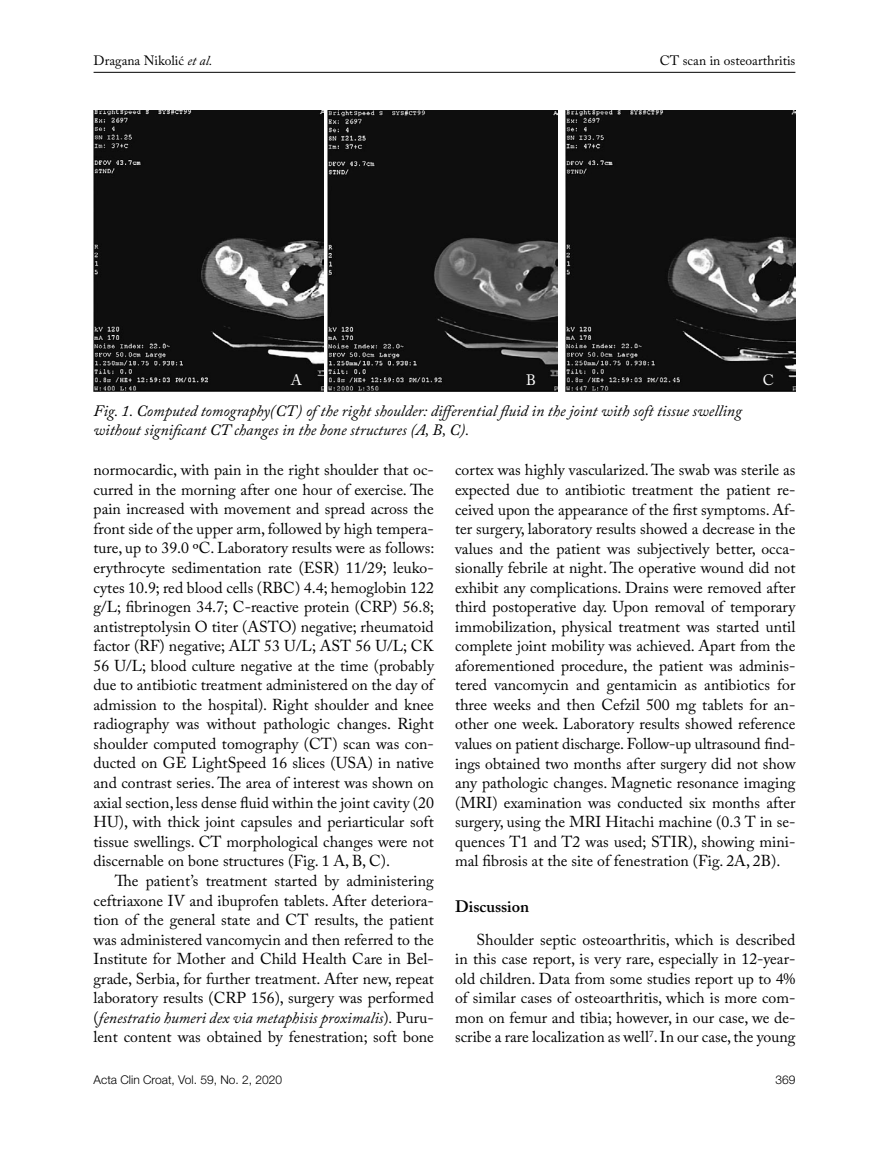
<style>
.page{position:relative;width:872px;height:1170px;background:#fff}
.page>*{position:absolute;margin:0;border:0;box-sizing:border-box;transform-origin:0 0}
.t1{font:600 16.5px "Adobe Caslon Pro";color:#000}
.t2{font:15.75px/19.5px "Adobe Caslon Pro";color:#000;text-align:justify}
.t3{font:italic 15.75px/18.8px "Adobe Caslon Pro";color:#000}
.t4{font:15px "Adobe Caslon Pro";color:#fff}
.t5{font:13.5px "Adobe Caslon Pro";color:#000}
.t6{font:300 12px "Helvetica Neue LT Pro";color:#000}
.s1{font-style:italic}
</style>
<div class="page">
<hr style="left:94px;top:72px;width:701px;height:1px;background:#000">
<img style="left:94px;top:111px;width:229px;height:280px">
<img style="left:327px;top:111px;width:230px;height:280px">
<img style="left:566px;top:111px;width:229px;height:280px">
<p class="t5" style="left:94px;top:53px;width:120px">Dragana Nikolić <span class="s1">et al.</span></p>
<p class="t5" style="left:660px;top:53px;width:137px">CT scan in osteoarthritis</p>
<p class="t4" style="left:291px;top:371px;width:13px">A</p>
<p class="t4" style="left:526px;top:371px;width:11px">B</p>
<p class="t4" style="left:763px;top:371px;width:13px">C</p>
<p class="t3" style="left:94px;top:401px;width:650px">Fig. 1. Computed tomography(CT) of the right shoulder: differential fluid in the joint with soft tissue swelling without significant CT changes in the bone structures (A, B, C).</p>
<p class="t2" style="left:94px;top:460px;width:342px">normocardic, with pain in the right shoulder that oc&shy;curred in the morning after one hour of exercise. The pain increased with movement and spread across the front side of the upper arm, followed by high tempera&shy;ture, up to 39.0 ºC. Laboratory results were as follows: erythrocyte sedimentation rate (ESR) 11/29; leuko&shy;cytes 10.9; red blood cells (RBC) 4.4; hemoglobin 122 g/L; fibrinogen 34.7; C-reactive protein (CRP) 56.8; antistreptolysin O titer (ASTO) negative; rheumatoid factor (RF) negative; ALT 53 U/L; AST 56 U/L; CK 56 U/L; blood culture negative at the time (probably due to antibiotic treatment administered on the day of admission to the hospital). Right shoulder and knee radiography was without pathologic changes. Right shoulder computed tomography (CT) scan was con&shy;ducted on GE LightSpeed 16 slices (USA) in native and contrast series. The area of interest was shown on axial section, less dense fluid within the joint cavity (20<br>HU), with thick joint capsules and periarticular soft tissue swellings. CT morphological changes were not discernable on bone structures (Fig. 1 A, B, C).</p>
<p class="t2" style="left:94px;top:870px;width:342px;text-indent:21px">The patient’s treatment started by administering ceftriaxone IV and ibuprofen tablets. After deteriora&shy;tion of the general state and CT results, the patient was administered vancomycin and then referred to the Institute for Mother and Child Health Care in Bel&shy;grade, Serbia, for further treatment. After new, repeat laboratory results (CRP 156), surgery was performed (<span class="s1">fenestratio humeri dex via metaphisis proximalis</span>)<span class="s1">.</span> Puru&shy;lent content was obtained by fenestration; soft bone</p>
<p class="t2" style="left:455px;top:460px;width:342px">cortex was highly vascularized. The swab was sterile as expected due to antibiotic treatment the patient re&shy;ceived upon the appearance of the first symptoms. Af&shy;ter surgery, laboratory results showed a decrease in the values and the patient was subjectively better, occa&shy;sionally febrile at night. The operative wound did not exhibit any complications. Drains were removed after third postoperative day. Upon removal of temporary immobilization, physical treatment was started until complete joint mobility was achieved. Apart from the aforementioned procedure, the patient was adminis&shy;tered vancomycin and gentamicin as antibiotics for three weeks and then Cefzil 500 mg tablets for an&shy;other one week. Laboratory results showed reference values on patient discharge. Follow-up ultrasound find&shy;ings obtained two months after surgery did not show any pathologic changes. Magnetic resonance imaging (MRI) examination was conducted six months after surgery, using the MRI Hitachi machine (0.3 T in se&shy;quences T1 and T2 was used; STIR), showing mini&shy;mal fibrosis at the site of fenestration (Fig. 2A, 2B).</p>
<p class="t1" style="left:455px;top:896px;width:76px">Discussion</p>
<p class="t2" style="left:455px;top:929px;width:342px;text-indent:21px">Shoulder septic osteoarthritis, which is described in this case report, is very rare, especially in 12-year&shy;old children. Data from some studies report up to 4% of similar cases of osteoarthritis, which is more com&shy;mon on femur and tibia; however, in our case, we de&shy;scribe a rare localization as well<sup>7</sup>. In our case, the young</p>
<p class="t6" style="left:94px;top:1072px;width:190px">Acta Clin Croat, Vol. 59, No. 2, 2020</p>
<p class="t6" style="left:775px;top:1072px;width:22px">369</p>
</div>
